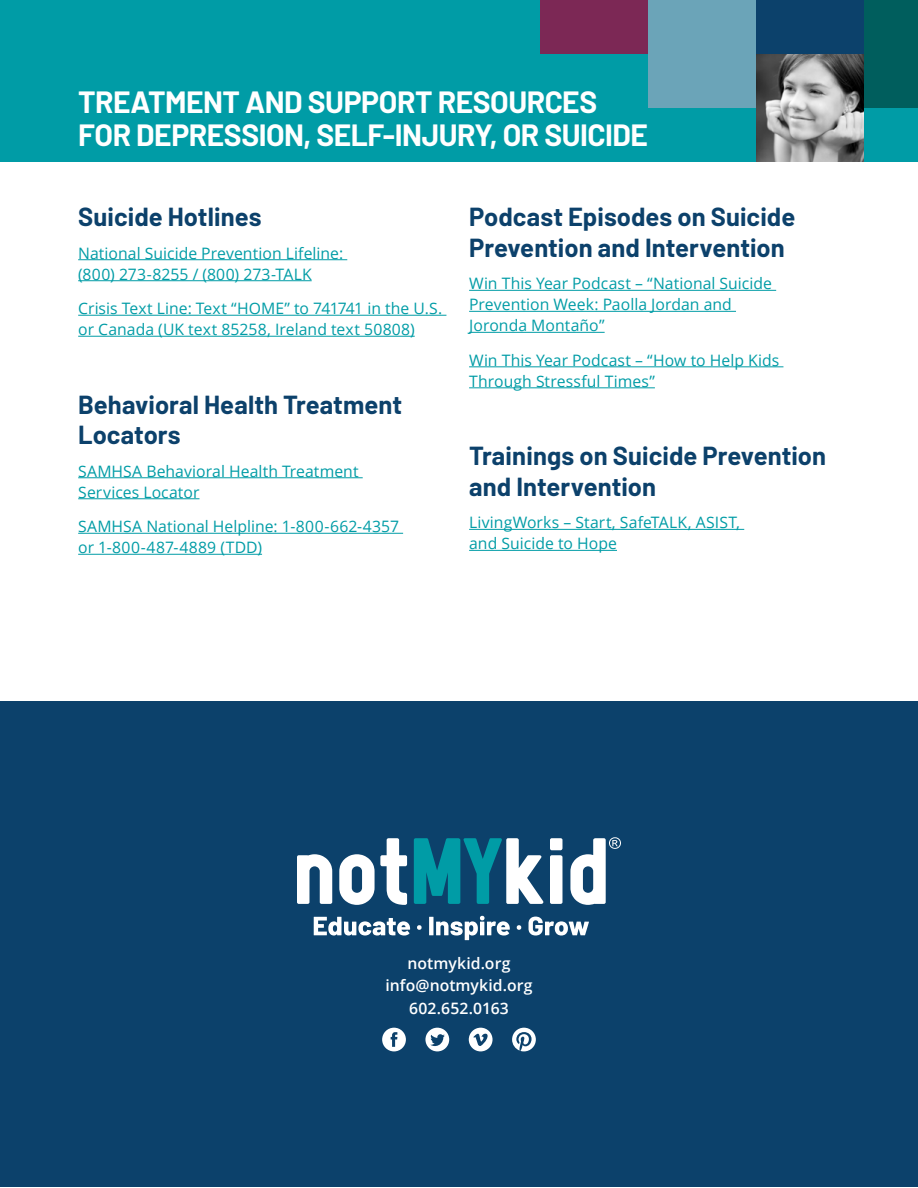
<style>
.page{position:relative;width:918px;height:1188px;background:#fff}
.page>*{position:absolute;margin:0;border:0;box-sizing:border-box;transform-origin:0 0}
.t1{font:700 30px/33px "Barlow";letter-spacing:-.015em;color:#fff}
.t2{font:700 25.5px/30.6px "Barlow";letter-spacing:.005em;color:#0c416b}
.t3{font:15.75px/21px "Open Sans";letter-spacing:.005em;color:#009ca6}
.t4{font:600 15.75px/22.5px "Open Sans";letter-spacing:.005em;color:#fff;text-align:center}
</style>
<div class="page">
<div style="left:0;top:0;width:918px;height:162px;background:#009ca6"></div>
<div style="left:864px;top:0;width:54px;height:108px;background:#005e5d"></div>
<div style="left:648px;top:0;width:108px;height:108px;background:#6ba4b8"></div>
<div style="left:540px;top:0;width:108px;height:54px;background:#7c2855"></div>
<div style="left:756px;top:0;width:108px;height:54px;background:#0c416b"></div>
<div style="left:0;top:701px;width:918px;height:486px;background:#0c416b"></div>
<img style="left:756px;top:54px;width:108px;height:108px">
<hr style="left:78px;top:259px;width:269px;height:1px;background:#009ca6">
<hr style="left:78px;top:280px;width:234px;height:1px;background:#009ca6">
<hr style="left:78px;top:315px;width:368px;height:1px;background:#009ca6">
<hr style="left:78px;top:336px;width:337px;height:1px;background:#009ca6">
<hr style="left:78px;top:477px;width:285px;height:1px;background:#009ca6">
<hr style="left:78px;top:498px;width:121px;height:1px;background:#009ca6">
<hr style="left:78px;top:533px;width:325px;height:1px;background:#009ca6">
<hr style="left:78px;top:554px;width:184px;height:1px;background:#009ca6">
<hr style="left:469px;top:290px;width:307px;height:1px;background:#009ca6">
<hr style="left:469px;top:311px;width:267px;height:1px;background:#009ca6">
<hr style="left:469px;top:332px;width:136px;height:1px;background:#009ca6">
<hr style="left:469px;top:366px;width:314px;height:1px;background:#009ca6">
<hr style="left:469px;top:387px;width:186px;height:1px;background:#009ca6">
<hr style="left:469px;top:529px;width:275px;height:1px;background:#009ca6">
<hr style="left:469px;top:550px;width:148px;height:1px;background:#009ca6">
<svg style="left:297px;top:854px;width:35px;height:50px"></svg>
<svg style="left:339px;top:838px;width:68px;height:67px"></svg>
<svg style="left:414px;top:838px;width:129px;height:66px"></svg>
<svg style="left:550px;top:838px;width:12px;height:66px"></svg>
<svg style="left:570px;top:837px;width:51px;height:68px"></svg>
<svg style="left:314px;top:917px;width:96px;height:19px"></svg>
<svg style="left:417px;top:925px;width:5px;height:5px"></svg>
<svg style="left:429px;top:916px;width:81px;height:24px"></svg>
<svg style="left:517px;top:925px;width:4px;height:5px"></svg>
<svg style="left:529px;top:917px;width:60px;height:19px"></svg>
<svg style="left:512px;top:1028px;width:24px;height:23px"></svg>
<svg style="left:382px;top:1028px;width:24px;height:23px"></svg>
<svg style="left:425px;top:1028px;width:24px;height:23px"></svg>
<svg style="left:469px;top:1028px;width:24px;height:23px"></svg>
<h1 class="t1" style="left:78px;top:84px;width:571px">TREATMENT AND SUPPORT RESOURCES<br>FOR DEPRESSION, SELF-INJURY, OR SUICIDE</h1>
<h2 class="t2" style="left:78px;top:200px;width:185px">Suicide Hotlines</h2>
<p class="t3" style="left:78px;top:242px;width:267px">National Suicide Prevention Lifeline: (800) 273-8255 / (800) 273-TALK</p>
<p class="t3" style="left:78px;top:297px;width:366px">Crisis Text Line: Text “HOME” to 741741 in the U.S. or Canada (UK text 85258, Ireland text 50808)</p>
<h2 class="t2" style="left:78px;top:387px;width:325px">Behavioral Health Treatment<br>Locators</h2>
<p class="t3" style="left:78px;top:460px;width:282px">SAMHSA Behavioral Health Treatment<br>Services Locator</p>
<p class="t3" style="left:78px;top:515px;width:322px">SAMHSA National Helpline: 1-800-662-4357 or 1-800-487-4889 (TDD)</p>
<h2 class="t2" style="left:469px;top:200px;width:328px">Podcast Episodes on Suicide<br>Prevention and Intervention</h2>
<p class="t3" style="left:469px;top:273px;width:304px">Win This Year Podcast – “National Suicide<br>Prevention Week: Paolla Jordan and<br>Joronda Montaño”</p>
<p class="t3" style="left:469px;top:349px;width:312px">Win This Year Podcast – “How to Help Kids<br>Through Stressful Times”</p>
<h2 class="t2" style="left:469px;top:439px;width:358px">Trainings on Suicide Prevention and Intervention</h2>
<p class="t3" style="left:469px;top:512px;width:273px">LivingWorks – Start, SafeTALK, ASIST, and Suicide to Hope</p>
<p class="t4" style="left:385px;top:951px;width:149px">notmykid.org info@notmykid.org<br>602.652.0163</p>
</div>
